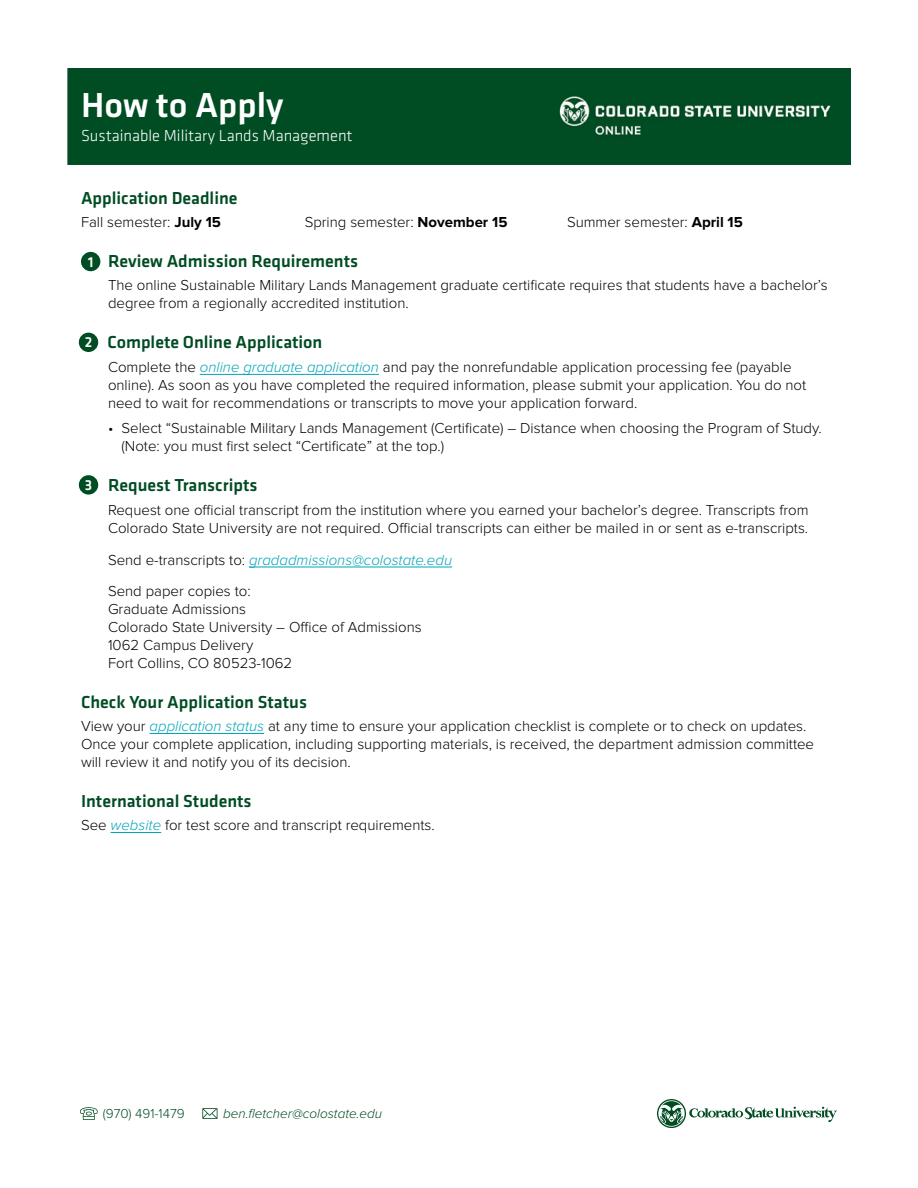
<style>
.page{position:relative;width:918px;height:1188px;background:#fff}
.page>*{position:absolute;margin:0;border:0;box-sizing:border-box;transform-origin:0 0}
.t1{font:500 36px "Klavika Basic";color:#fff}
.t2{font:500 18px "Klavika Basic";color:#004c23}
.t3{font:300 16.5px "Klavika Basic";color:#fff}
.t4{font:300 15px/18px "Proxima Nova";color:#000}
.t5{font:500 15px "Klavika Basic";color:#fff}
.t6{font:italic 300 13.5px "Proxima Nova";color:#004c23}
.t7{font:300 13.5px "Proxima Nova";color:#004c23}
.s1{font-weight:700}
.s2{font-style:italic;color:#00a5b8}
</style>
<div class="page">
<div style="left:68px;top:68px;width:783px;height:96px;background:#004d23"></div>
<hr style="left:200px;top:374px;width:179px;height:1px;background:#00a5b8">
<hr style="left:249px;top:567px;width:203px;height:1px;background:#00a5b8">
<hr style="left:150px;top:733px;width:114px;height:1px;background:#00a5b8">
<hr style="left:111px;top:832px;width:50px;height:1px;background:#00a5b8">
<div style="left:81px;top:252px;width:19px;height:19px;background:#004c23;border-radius:50%"></div>
<div style="left:79px;top:333px;width:19px;height:19px;background:#004c23;border-radius:50%"></div>
<div style="left:79px;top:475px;width:19px;height:20px;background:#004c23;border-radius:50%"></div>
<svg style="left:657px;top:1099px;width:29px;height:29px"></svg>
<svg style="left:658px;top:1100px;width:179px;height:27px"></svg>
<svg style="left:80px;top:1107px;width:18px;height:13px"></svg>
<svg style="left:202px;top:1108px;width:15px;height:11px"></svg>
<h1 class="t1" style="left:81px;top:80px;width:204px">How to Apply</h1>
<p class="t3" style="left:81px;top:125px;width:273px">Sustainable Military Lands Management</p>
<p class="t2" style="left:81px;top:186px;width:158px">Application Deadline</p>
<p class="t4" style="left:81px;top:213px;width:142px">Fall semester: <span class="s1">July 15</span></p>
<p class="t4" style="left:305px;top:213px;width:204px">Spring semester: <span class="s1">November 15</span></p>
<p class="t4" style="left:567px;top:213px;width:177px">Summer semester: <span class="s1">April 15</span></p>
<p class="t2" style="left:108px;top:249px;width:252px">Review Admission Requirements</p>
<p class="t4" style="left:108px;top:276px;width:721px">The online Sustainable Military Lands Management graduate certificate requires that students have a bachelor’s degree from a regionally accredited institution.</p>
<p class="t2" style="left:107px;top:330px;width:217px">Complete Online Application</p>
<p class="t4" style="left:108px;top:359px;width:700px">Complete the <span class="s2">online graduate application</span> and pay the nonrefundable application processing fee (payable online). As soon as you have completed the required information, please submit your application. You do not need to wait for recommendations or transcripts to move your application forward.</p>
<p class="t4" style="left:122px;top:419px;width:702px;text-indent:-14px">• Select “Sustainable Military Lands Management (Certificate) – Distance when choosing the Program of Study. (Note: you must first select “Certificate” at the top.)</p>
<p class="t2" style="left:108px;top:473px;width:151px">Request Transcripts</p>
<p class="t4" style="left:108px;top:502px;width:702px">Request one official transcript from the institution where you earned your bachelor’s degree. Transcripts from<br>Colorado State University are not required. Official transcripts can either be mailed in or sent as e-transcripts.</p>
<p class="t4" style="left:108px;top:544px;width:346px;line-height:31.5px">Send e-transcripts to: <span class="s2">gradadmissions@colostate.edu<br></span>Send paper copies to:</p>
<p class="t4" style="left:108px;top:601px;width:315px">Graduate Admissions<br>Colorado State University – Office of Admissions<br>1062 Campus Delivery<br>Fort Collins, CO 80523-1062</p>
<p class="t2" style="left:81px;top:690px;width:228px">Check Your Application Status</p>
<p class="t4" style="left:81px;top:718px;width:735px">View your <span class="s2">application status</span> at any time to ensure your application checklist is complete or to check on updates.<br>Once your complete application, including supporting materials, is received, the department admission committee will review it and notify you of its decision.</p>
<p class="t2" style="left:81px;top:789px;width:172px">International Students</p>
<p class="t4" style="left:81px;top:817px;width:355px">See <span class="s2">website</span> for test score and transcript requirements.</p>
<p class="t5" style="left:88px;top:251px;width:7px">1</p>
<p class="t5" style="left:85px;top:332px;width:9px">2</p>
<p class="t5" style="left:85px;top:474px;width:9px">3</p>
<p class="t7" style="left:103px;top:1106px;width:84px">(970) 491-1479</p>
<p class="t6" style="left:223px;top:1106px;width:160px">ben.fletcher@colostate.edu</p>
</div>
